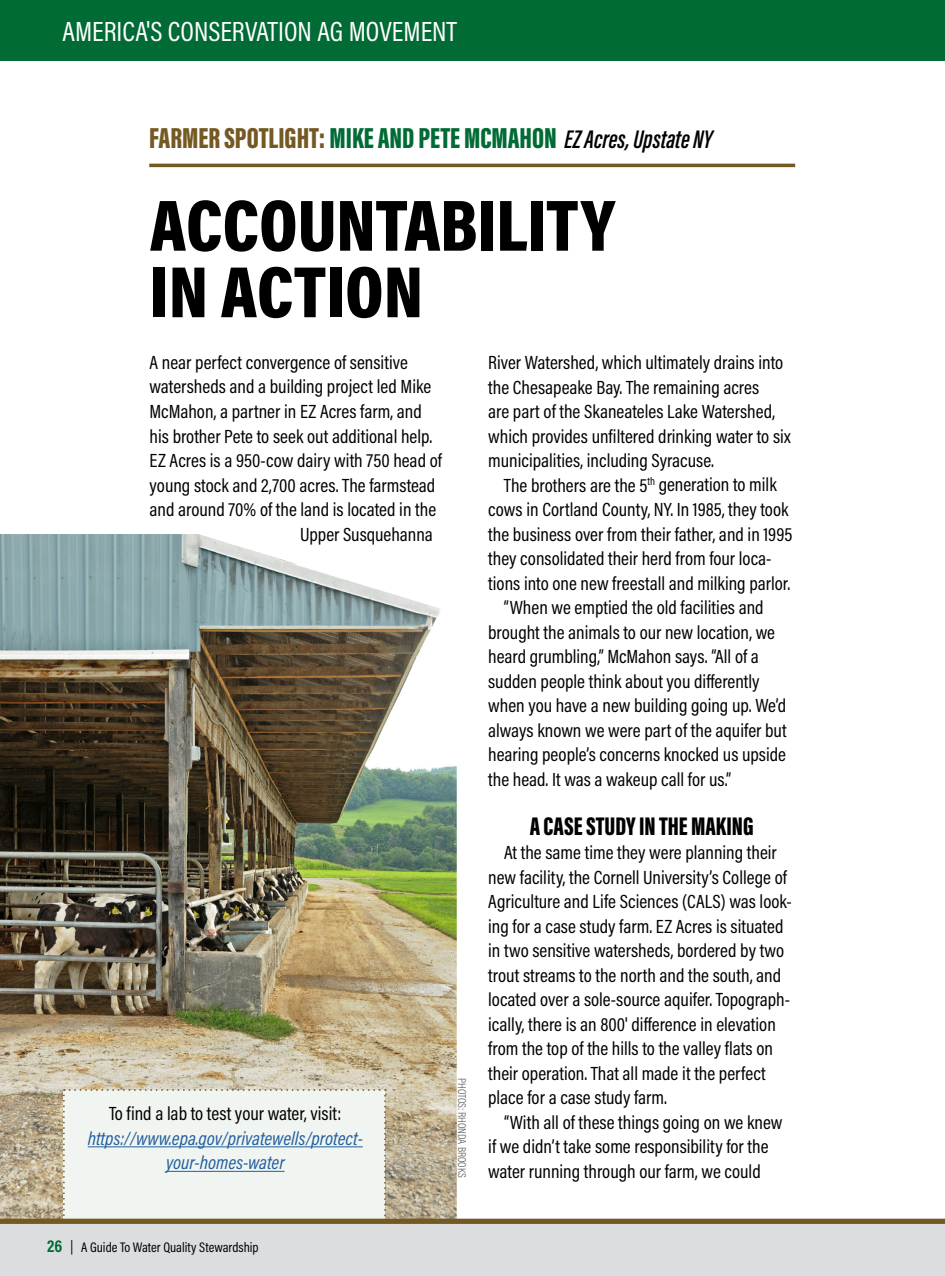
<style>
.page{position:relative;width:945px;height:1276px;background:#fff}
.page>*{position:absolute;margin:0;border:0;box-sizing:border-box;transform-origin:0 0}
.t1{font:900 73.5px/66.5px "Acumin Pro Cond";color:#000}
.t2{font:900 29.75px "Acumin Pro Extra Cond";color:#006b35}
.t3{font:28px "Acumin Pro Cond";color:#fff}
.t4{font:900 26.25px "Acumin Pro Extra Cond";color:#000}
.t5{font:19.25px/24.5px "Acumin Pro Cond";color:#000}
.t6{font:italic 19.25px/24.5px "Acumin Pro Cond";color:#215e9e;text-align:center}
.t7{font:14px "Acumin Pro Cond";color:#000}
.t8{font:300 11.38px "Acumin Pro Cond";color:#58595b}
.s1{color:#745923}
.s2{font-weight:600;font-style:italic;font-size:26.25px;color:#000}
.s3{font-weight:700;font-size:17.5px;color:#006b35}
</style>
<div class="page">
<img style="left:0;top:534px;width:457px;height:684px">
<div style="left:63px;top:1089px;width:323px;height:129px;background:#f1f5f1"></div>
<hr style="left:88px;top:1146px;width:275px;height:1px;background:#215e9e">
<hr style="left:166px;top:1171px;width:119px;height:1px;background:#215e9e">
<hr style="left:149px;top:164px;width:646px;height:3px;background:#745923">
<div style="left:0;top:1220px;width:945px;height:56px;background:#dcddde"></div>
<div style="left:0;top:0;width:945px;height:61px;background:#006b35"></div>
<div style="left:0;top:1218px;width:945px;height:6px;background:#745923"></div>
<h3 class="t3" style="left:63px;top:13px;width:396px">AMERICA'S CONSERVATION AG MOVEMENT</h3>
<h2 class="t2" style="left:149px;top:120px;width:565px"><span class="s1">FARMER SPOTLIGHT:</span> MIKE AND PETE MCMAHON <span class="s2">EZ Acres, Upstate NY</span></h2>
<h1 class="t1" style="left:150px;top:190px;width:467px">ACCOUNTABILITY<br>IN ACTION</h1>
<p class="t5" style="left:150px;top:350px;width:260px">A near perfect convergence of sensitive</p>
<p class="t5" style="left:150px;top:374px;width:283px">watersheds and a building project led Mike</p>
<p class="t5" style="left:150px;top:399px;width:274px">McMahon, a partner in EZ Acres farm, and</p>
<p class="t5" style="left:150px;top:423px;width:284px">his brother Pete to seek out additional help.</p>
<p class="t5" style="left:150px;top:448px;width:294px">EZ Acres is a 950-cow dairy with 750 head of</p>
<p class="t5" style="left:150px;top:472px;width:287px">young stock and 2,700 acres. The farmstead</p>
<p class="t5" style="left:150px;top:497px;width:288px">and around 70% of the land is located in the</p>
<p class="t5" style="left:300px;top:521px;width:134px">Upper Susquehanna</p>
<p class="t5" style="left:109px;top:1101px;width:234px">To find a lab to test your water, visit:</p>
<p class="t6" style="left:88px;top:1125px;width:277px">https://www.epa.gov/privatewells/protect&shy;your-homes-water</p>
<p class="t8" style="left:469px;top:1078px;width:101px;rotate:90deg">PHOTOS: RHONDA BROOKS</p>
<p class="t5" style="left:488px;top:350px;width:304px">River Watershed, which ultimately drains into the Chesapeake Bay. The remaining acres<br>are part of the Skaneateles Lake Watershed, which provides unfiltered drinking water to six municipalities, including Syracuse.</p>
<p class="t5" style="left:504px;top:472px;width:274px">The brothers are the 5<sup>th</sup> generation to milk</p>
<p class="t5" style="left:488px;top:497px;width:302px">cows in Cortland County, NY. In 1985, they took</p>
<p class="t5" style="left:488px;top:521px;width:306px">the business over from their father, and in 1995</p>
<p class="t5" style="left:488px;top:546px;width:285px">they consolidated their herd from four loca-</p>
<p class="t5" style="left:488px;top:570px;width:304px">tions into one new freestall and milking parlor.</p>
<p class="t5" style="left:504px;top:595px;width:261px">“When we emptied the old facilities and</p>
<p class="t5" style="left:488px;top:619px;width:288px">brought the animals to our new location, we</p>
<p class="t5" style="left:488px;top:644px;width:272px">heard grumbling,” McMahon says. “All of a</p>
<p class="t5" style="left:488px;top:668px;width:273px">sudden people think about you differently</p>
<p class="t5" style="left:488px;top:693px;width:299px">when you have a new building going up. We’d</p>
<p class="t5" style="left:488px;top:717px;width:300px">always known we were part of the aquifer but</p>
<p class="t5" style="left:488px;top:742px;width:299px">hearing people’s concerns knocked us upside</p>
<p class="t5" style="left:488px;top:766px;width:244px">the head. It was a wakeup call for us.”</p>
<h3 class="t4" style="left:530px;top:809px;width:225px">A CASE STUDY IN THE MAKING</h3>
<p class="t5" style="left:488px;top:840px;width:305px;text-indent:16px">At the same time they were planning their new facility, the Cornell University’s College of Agriculture and Life Sciences (CALS) was look&shy;ing for a case study farm. EZ Acres is situated in two sensitive watersheds, bordered by two trout streams to the north and the south, and located over a sole-source aquifer. Topograph&shy;ically, there is an 800' difference in elevation from the top of the hills to the valley flats on their operation. That all made it the perfect place for a case study farm.</p>
<p class="t5" style="left:488px;top:1109px;width:296px;text-indent:16px">“With all of these things going on we knew if we didn’t take some responsibility for the water running through our farm, we could</p>
<p class="t7" style="left:47px;top:1238px;width:213px"><span class="s3">26</span> | A Guide To Water Quality Stewardship</p>
</div>
